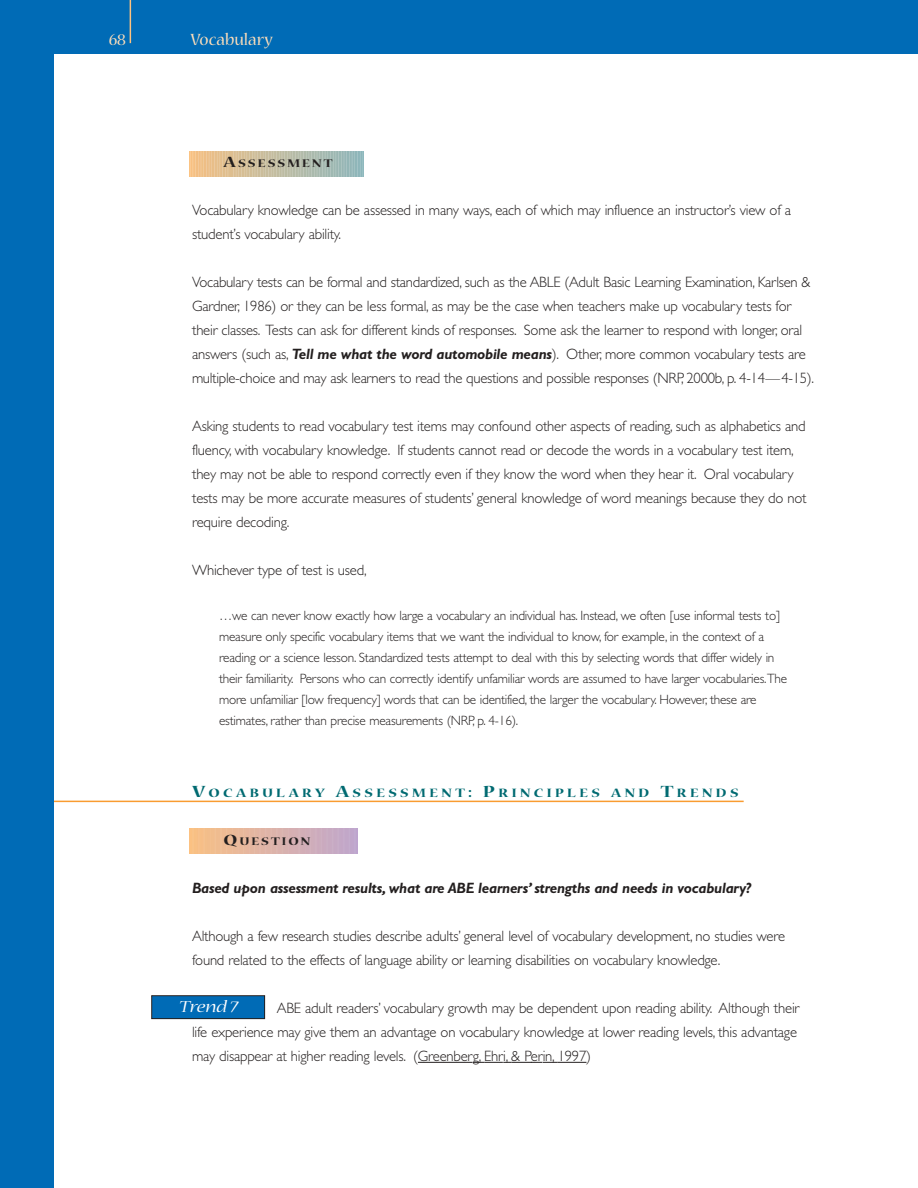
<style>
.page{position:relative;width:918px;height:1188px;background:#fff}
.page>*{position:absolute;margin:0;border:0;box-sizing:border-box;transform-origin:0 0}
.t1{font:18px "Nueva MM 330 475";color:#ffdfba}
.t2{font:18px "Nueva MM It 330 750";letter-spacing:-.015em;color:#fff}
.t3{font:300 15px/24px "Gill Sans";letter-spacing:-.015em;color:#231f1f}
.t4{font:italic 700 15px "Gill Sans";letter-spacing:-.015em;color:#231f1f}
.t5{font:300 13.5px/21px "Gill Sans";letter-spacing:-.015em;color:#231f1f}
.t6{font:13.5px "Nueva MM 540 750";letter-spacing:.265em;color:#006a71}
.t7{font:12.3px "Nueva MM 540 750";letter-spacing:.175em;color:#231f1f}
.s1{font-size:16.5px}
.s2{font-weight:700;font-style:italic}
.s3{font-size:18px}
</style>
<div class="page">
<svg style="left:189px;top:152px;width:175px;height:25px;background:#c4bfa5"></svg>
<hr style="left:29px;top:801px;width:715px;height:1px;background:#f99c31">
<svg style="left:189px;top:828px;width:169px;height:26px;background:#dcb3a9"></svg>
<div style="left:0;top:0;width:918px;height:54px;background:#006bb6"></div>
<hr style="left:130px;top:0;width:1px;height:43px;background:#fdc280">
<div style="left:0;top:0;width:54px;height:1188px;background:#006bb6"></div>
<hr style="left:418px;top:1062px;width:54px;height:1px;background:#231f1f">
<svg style="left:473px;top:1062px;width:113px;height:1px"></svg>
<div style="left:152px;top:996px;width:113px;height:23px;background:#006bb6"></div>
<div style="left:152px;top:996px;width:113px;height:23px;border:1px solid #231f1f"></div>
<p class="t1" style="left:109px;top:32px;width:19px">68</p>
<p class="t1" style="left:190px;top:32px;width:84px">Vocabulary</p>
<p class="t7" style="left:224px;top:158px;width:110px"><span class="s1">A</span>SSESSMENT</p>
<p class="t3" style="left:192px;top:199px;width:601px">Vocabulary knowledge can be assessed in many ways, each of which may influence an instructor’s view of a student’s vocabulary ability.</p>
<p class="t3" style="left:192px;top:271px;width:623px">Vocabulary tests can be formal and standardized, such as the ABLE (Adult Basic Learning Examination, Karlsen &amp; Gardner, 1986) or they can be less formal, as may be the case when teachers make up vocabulary tests for their classes. Tests can ask for different kinds of responses. Some ask the learner to respond with longer, oral answers (such as, <span class="s2">Tell me what the word automobile means</span>). Other, more common vocabulary tests are multiple-choice and may ask learners to read the questions and possible responses (NRP, 2000b, p. 4-14—4-15).</p>
<p class="t3" style="left:192px;top:415px;width:616px">Asking students to read vocabulary test items may confound other aspects of reading, such as alphabetics and fluency, with vocabulary knowledge. If students cannot read or decode the words in a vocabulary test item, they may not be able to respond correctly even if they know the word when they hear it. Oral vocabulary tests may be more accurate measures of students’ general knowledge of word meanings because they do not require decoding.</p>
<p class="t3" style="left:192px;top:559px;width:176px">Whichever type of test is used,</p>
<p class="t5" style="left:219px;top:606px;width:570px">…we can never know exactly how large a vocabulary an individual has. Instead, we often [use informal tests to] measure only specific vocabulary items that we want the individual to know, for example, in the context of a reading or a science lesson. Standardized tests attempt to deal with this by selecting words that differ widely in their familiarity. Persons who can correctly identify unfamiliar words are assumed to have larger vocabularies.The more unfamiliar [low frequency] words that can be identified, the larger the vocabulary. However, these are estimates, rather than precise measurements (NRP, p. 4-16).</p>
<p class="t6" style="left:192px;top:787px;width:548px"><span class="s3">V</span>OCABULARY <span class="s3">A</span>SSESSMENT<span class="s3">: P</span>RINCIPLES AND <span class="s3">T</span>RENDS</p>
<p class="t7" style="left:224px;top:836px;width:88px"><span class="s1">Q</span>UESTION</p>
<p class="t4" style="left:192px;top:883px;width:560px">Based upon assessment results, what are ABE learners’ strengths and needs in vocabulary?</p>
<p class="t3" style="left:192px;top:925px;width:595px">Although a few research studies describe adults’ general level of vocabulary development, no studies were found related to the effects of language ability or learning disabilities on vocabulary knowledge.</p>
<p class="t3" style="left:192px;top:997px;width:609px;text-indent:85px">ABE adult readers’ vocabulary growth may be dependent upon reading ability. Although their life experience may give them an advantage on vocabulary knowledge at lower reading levels, this advantage may disappear at higher reading levels. (Greenberg, Ehri, &amp; Perin, 1997)</p>
<p class="t2" style="left:179px;top:1000px;width:61px">Trend 7</p>
</div>
